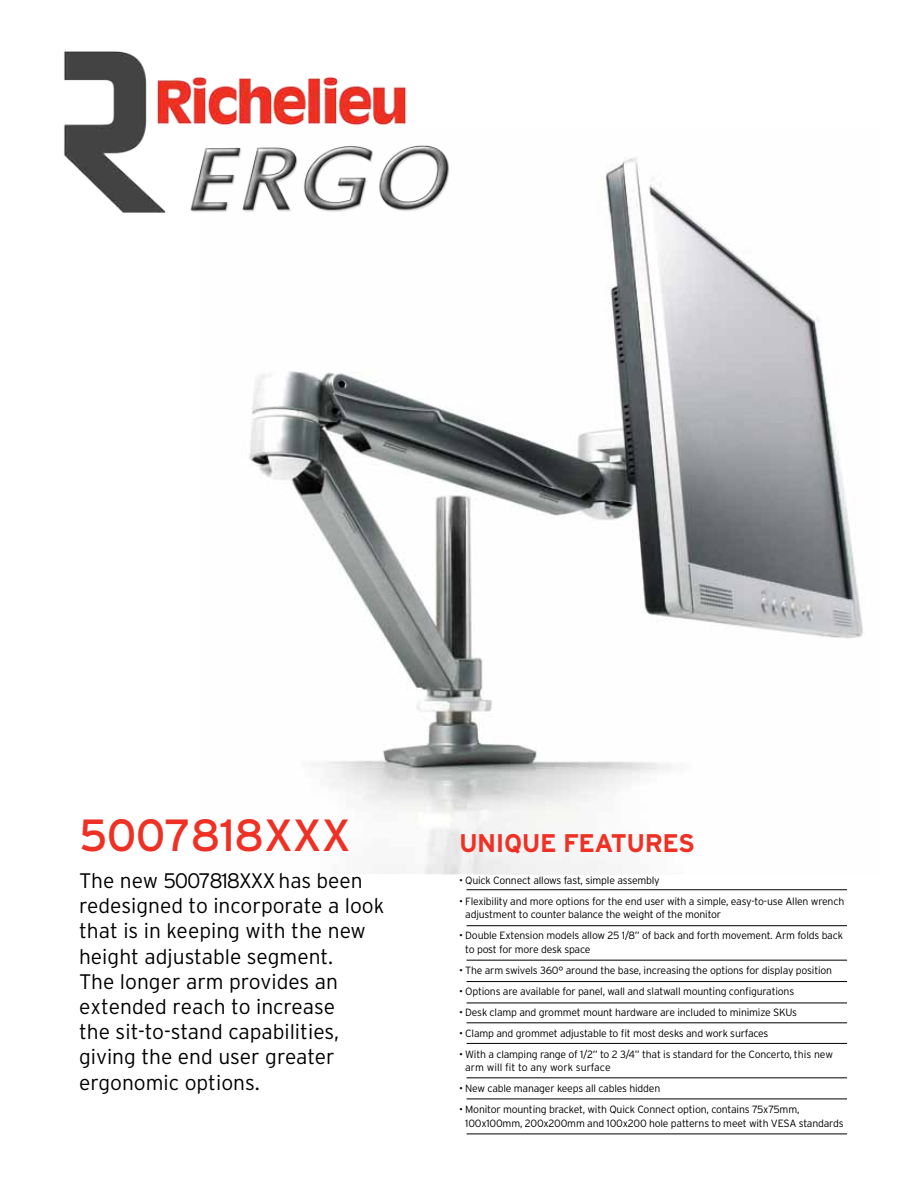
<style>
.page{position:relative;width:918px;height:1188px;background:#fff}
.page>*{position:absolute;margin:0;border:0;box-sizing:border-box;transform-origin:0 0}
.t1{font:45px "Interstate";letter-spacing:-.02em;color:#ee3124}
.t2{font:700 25.5px "Interstate";letter-spacing:-.02em;color:#ee3124}
.t3{font:300 21px/25.2px "Interstate";color:#000}
.t4{font:300 10.5px/13.5px "Interstate";letter-spacing:-.02em;color:#000}
</style>
<div class="page">
<img style="left:249px;top:157px;width:614px;height:718px">
<hr style="left:467px;top:889px;width:380px;height:1px;background:#000">
<hr style="left:467px;top:925px;width:380px;height:1px;background:#000">
<hr style="left:467px;top:960px;width:380px;height:1px;background:#000">
<hr style="left:467px;top:981px;width:380px;height:1px;background:#000">
<hr style="left:467px;top:1003px;width:380px;height:1px;background:#000">
<hr style="left:467px;top:1023px;width:380px;height:1px;background:#000">
<hr style="left:467px;top:1043px;width:380px;height:1px;background:#000">
<hr style="left:467px;top:1078px;width:380px;height:1px;background:#000">
<hr style="left:467px;top:1099px;width:380px;height:1px;background:#000">
<hr style="left:467px;top:1134px;width:380px;height:1px;background:#000">
<img style="left:64px;top:51px;width:431px;height:189px">
<h1 class="t1" style="left:79px;top:810px;width:273px">5007818XXX</h1>
<p class="t3" style="left:79px;top:868px;width:307px">The new 5007818XXX has been redesigned to incorporate a look that is in keeping with the new height adjustable segment.<br>The longer arm provides an extended reach to increase<br>the sit-to-stand capabilities, giving the end user greater ergonomic options.</p>
<h2 class="t2" style="left:459px;top:829px;width:237px">UNIQUE FEATURES</h2>
<p class="t4" style="left:459px;top:873px;width:202px">• Quick Connect allows fast, simple assembly</p>
<p class="t4" style="left:465px;top:894px;width:381px;text-indent:-6px">• Flexibility and more options for the end user with a simple, easy-to-use Allen wrench adjustment to counter balance the weight of the monitor</p>
<p class="t4" style="left:465px;top:929px;width:379px;text-indent:-6px">• Double Extension models allow 25 1/8” of back and forth movement. Arm folds back to post for more desk space</p>
<p class="t4" style="left:459px;top:963px;width:375px">• The arm swivels 360° around the base, increasing the options for display position</p>
<p class="t4" style="left:459px;top:984px;width:337px">• Options are available for panel, wall and slatwall mounting configurations</p>
<p class="t4" style="left:459px;top:1005px;width:340px">• Desk clamp and grommet mount hardware are included to minimize SKUs</p>
<p class="t4" style="left:459px;top:1026px;width:311px">• Clamp and grommet adjustable to fit most desks and work surfaces</p>
<p class="t4" style="left:465px;top:1047px;width:369px;text-indent:-6px">• With a clamping range of 1/2” to 2 3/4” that is standard for the Concerto, this new arm will fit to any work surface</p>
<p class="t4" style="left:459px;top:1082px;width:203px">• New cable manager keeps all cables hidden</p>
<p class="t4" style="left:465px;top:1103px;width:380px;text-indent:-6px">• Monitor mounting bracket, with Quick Connect option, contains 75x75mm,<br>100x100mm, 200x200mm and 100x200 hole patterns to meet with VESA standards</p>
</div>
